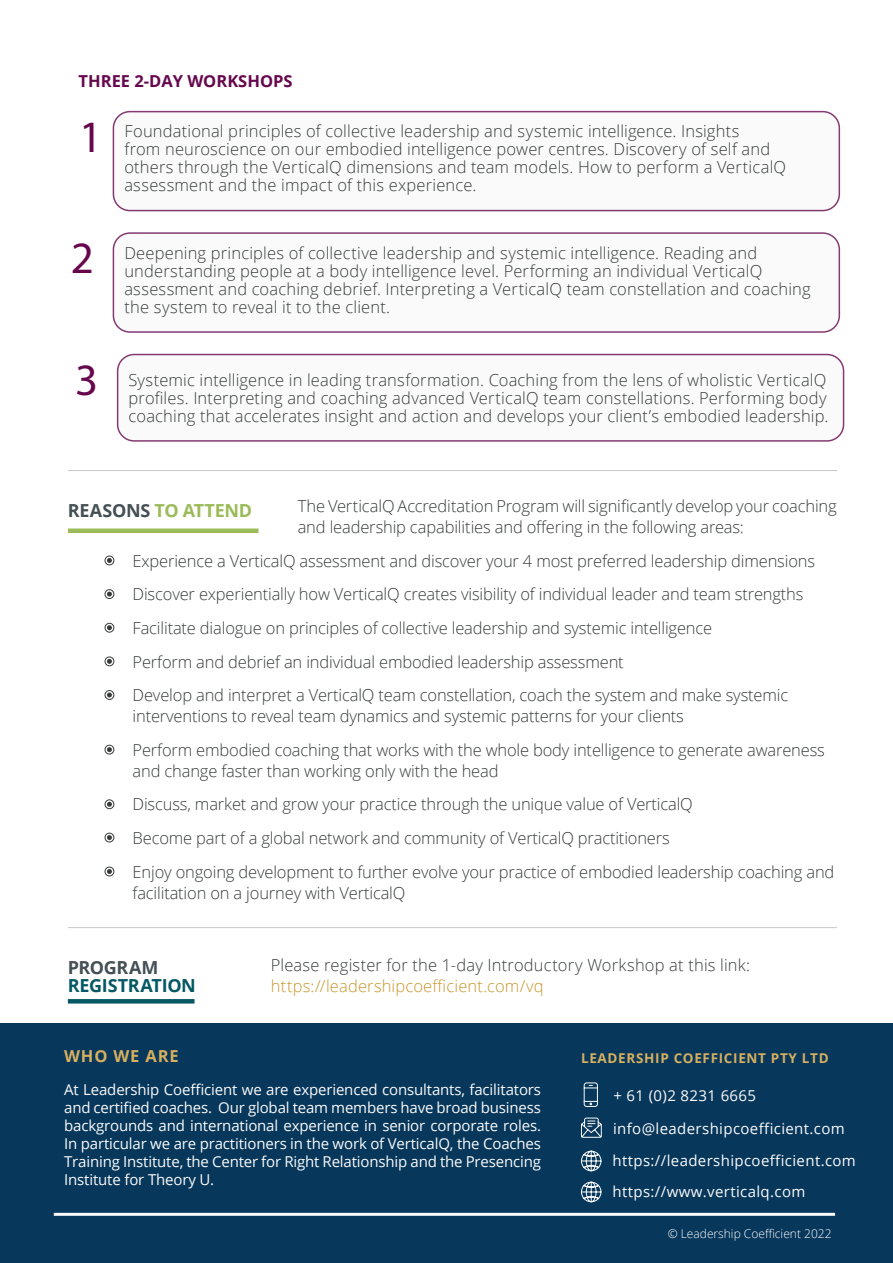
<style>
.page{position:relative;width:893px;height:1263px;background:#fff}
.page>*{position:absolute;margin:0;border:0;box-sizing:border-box;transform-origin:0 0}
.t1{font:45px "Myriad Pro";color:#66074e}
._10_pt_Headlines_Cop{font:700 18px "Open Sans";letter-spacing:-.015em;color:#9bbb59}
._10_pt_Headlines_Cop-2{font:700 18px "Open Sans";letter-spacing:-.015em;color:#055864}
._10_pt_Headlines_Cop-3{font:700 18px "Open Sans";letter-spacing:-.02em;color:#455055}
.t2{font:300 16.5px/21px "Open Sans";letter-spacing:-.01em;color:#383b3b}
.t3{font:300 16.5px/18px "Open Sans";letter-spacing:.01em;color:#383b3b}
.t4{font:300 16.5px "Open Sans";letter-spacing:.01em;color:#c8972b}
.t5{font:700 16.5px "Open Sans";color:#66074e}
.t6{font:700 16.5px "Open Sans";letter-spacing:.05em;color:#d7b05f}
._16_pt_Sublines_Sect{font:15px/18px "Open Sans";letter-spacing:.025em;color:#fafafa;text-align:justify}
.t7{font:700 13.5px "Open Sans";letter-spacing:.05em;color:#d7b05f}
.t8{font:300 12px "Open Sans";color:#fff}
.s1{color:#455055}
</style>
<div class="page">
<div style="left:0;top:1024px;width:893px;height:239px;background:#07375b"></div>
<hr style="left:54px;top:1213px;width:781px;height:3px;background:#fafafa">
<svg style="left:583px;top:1082px;width:15px;height:25px"></svg>
<svg style="left:581px;top:1117px;width:21px;height:21px"></svg>
<svg style="left:581px;top:1150px;width:21px;height:21px"></svg>
<div style="left:113px;top:112px;width:726px;height:99px;background:#fafafa;border-radius:17px"></div>
<div style="left:113px;top:111px;width:727px;height:100px;border:2px solid #853971;border-radius:17px"></div>
<div style="left:113px;top:233px;width:726px;height:99px;background:#fafafa;border-radius:17px"></div>
<div style="left:113px;top:232px;width:727px;height:101px;border:2px solid #853971;border-radius:17px"></div>
<div style="left:118px;top:354px;width:725px;height:87px;background:#fafafa;border-radius:16px"></div>
<div style="left:117px;top:354px;width:727px;height:88px;border:2px solid #853971;border-radius:16px"></div>
<hr style="left:68px;top:470px;width:769px;height:1px;background:#c7c8ca">
<div style="left:105px;top:555px;width:9px;height:10px;border:1px solid #383b3b;border-radius:50%"></div>
<svg style="left:107px;top:558px;width:5px;height:5px"></svg>
<div style="left:105px;top:589px;width:9px;height:10px;border:1px solid #383b3b;border-radius:50%"></div>
<svg style="left:107px;top:592px;width:5px;height:5px"></svg>
<div style="left:105px;top:623px;width:9px;height:10px;border:1px solid #383b3b;border-radius:50%"></div>
<svg style="left:107px;top:625px;width:5px;height:5px"></svg>
<div style="left:105px;top:657px;width:9px;height:9px;background:#f3f3f3;border-radius:50%"></div>
<div style="left:105px;top:656px;width:9px;height:10px;border:1px solid #383b3b;border-radius:50%"></div>
<svg style="left:107px;top:659px;width:5px;height:5px"></svg>
<div style="left:105px;top:799px;width:9px;height:10px;border:1px solid #383b3b;border-radius:50%"></div>
<svg style="left:107px;top:802px;width:5px;height:5px"></svg>
<div style="left:105px;top:690px;width:9px;height:10px;border:1px solid #383b3b;border-radius:50%"></div>
<svg style="left:107px;top:692px;width:5px;height:5px"></svg>
<div style="left:105px;top:745px;width:9px;height:9px;border:1px solid #383b3b;border-radius:50%"></div>
<svg style="left:107px;top:747px;width:5px;height:5px"></svg>
<div style="left:105px;top:833px;width:9px;height:9px;border:1px solid #383b3b;border-radius:50%"></div>
<svg style="left:107px;top:835px;width:5px;height:5px"></svg>
<div style="left:105px;top:866px;width:9px;height:10px;border:1px solid #383b3b;border-radius:50%"></div>
<svg style="left:107px;top:869px;width:5px;height:5px"></svg>
<div style="left:68px;top:528px;width:190px;height:5px;background:#9bbb59"></div>
<hr style="left:68px;top:927px;width:769px;height:1px;background:#c7c8ca">
<svg style="left:68px;top:999px;width:127px;height:4px"></svg>
<svg style="left:581px;top:1181px;width:21px;height:21px"></svg>
<p class="t5" style="left:79px;top:69px;width:215px">THREE 2-DAY WORKSHOPS</p>
<p class="t1" style="left:79px;top:109px;width:25px">1</p>
<p class="t3" style="left:124px;top:122px;width:663px">Foundational principles of collective leadership and systemic intelligence. Insights<br>from neuroscience on our embodied intelligence power centres. Discovery of self and others through the VerticalQ dimensions and team models. How to perform a VerticalQ assessment and the impact of this experience.</p>
<p class="t1" style="left:71px;top:230px;width:25px">2</p>
<p class="t3" style="left:124px;top:243px;width:634px">Deepening principles of collective leadership and systemic intelligence. Reading and</p>
<p class="t3" style="left:124px;top:261px;width:688px">understanding people at a body intelligence level. Performing an individual VerticalQ assessment and coaching debrief. Interpreting a VerticalQ team constellation and coaching the system to reveal it to the client.</p>
<p class="t1" style="left:75px;top:352px;width:25px">3</p>
<p class="t3" style="left:129px;top:371px;width:699px">Systemic intelligence in leading transformation. Coaching from the lens of wholistic VerticalQ</p>
<p class="t3" style="left:129px;top:389px;width:701px">profiles. Interpreting and coaching advanced VerticalQ team constellations. Performing body coaching that accelerates insight and action and develops your client’s embodied leadership.</p>
<p class="_10_pt_Headlines_Cop" style="left:68px;top:498px;width:186px"><span class="s1">REASONS</span> TO ATTEND</p>
<p class="t2" style="left:298px;top:495px;width:540px">The VerticalQ Accreditation Program will significantly develop your coaching and leadership capabilities and offering in the following areas:</p>
<p class="t2" style="left:133px;top:550px;width:684px">Experience a VerticalQ assessment and discover your 4 most preferred leadership dimensions</p>
<p class="t2" style="left:133px;top:583px;width:672px">Discover experientially how VerticalQ creates visibility of individual leader and team strengths</p>
<p class="t2" style="left:133px;top:617px;width:581px">Facilitate dialogue on principles of collective leadership and systemic intelligence</p>
<p class="t2" style="left:133px;top:651px;width:493px">Perform and debrief an individual embodied leadership assessment</p>
<p class="t2" style="left:133px;top:684px;width:657px">Develop and interpret a VerticalQ team constellation, coach the system and make systemic</p>
<p class="t2" style="left:133px;top:705px;width:553px">interventions to reveal team dynamics and systemic patterns for your clients</p>
<p class="t2" style="left:133px;top:739px;width:694px">Perform embodied coaching that works with the whole body intelligence to generate awareness</p>
<p class="t2" style="left:133px;top:760px;width:367px">and change faster than working only with the head</p>
<p class="t2" style="left:133px;top:793px;width:562px">Discuss, market and grow your practice through the unique value of VerticalQ</p>
<p class="t2" style="left:133px;top:827px;width:539px">Become part of a global network and community of VerticalQ practitioners</p>
<p class="t2" style="left:133px;top:861px;width:703px">Enjoy ongoing development to further evolve your practice of embodied leadership coaching and facilitation on a journey with VerticalQ</p>
<p class="_10_pt_Headlines_Cop-3" style="left:68px;top:955px;width:92px">PROGRAM</p>
<p class="_10_pt_Headlines_Cop-2" style="left:68px;top:973px;width:130px">REGISTRATION</p>
<p class="t3" style="left:271px;top:955px;width:481px">Please register for the 1-day Introductory Workshop at this link:</p>
<p class="t4" style="left:271px;top:974px;width:274px">https://leadershipcoefficient.com/vq</p>
<p class="t6" style="left:64px;top:1045px;width:116px">WHO WE ARE</p>
<p class="t7" style="left:581px;top:1049px;width:249px">LEADERSHIP COEFFICIENT PTY LTD</p>
<p class="_16_pt_Sublines_Sect" style="left:613px;top:1086px;width:144px">+ 61 (0)2 8231 6665</p>
<p class="_16_pt_Sublines_Sect" style="left:613px;top:1119px;width:233px">info@leadershipcoefficient.com</p>
<p class="_16_pt_Sublines_Sect" style="left:612px;top:1151px;width:245px">https://leadershipcoefficient.com</p>
<p class="_16_pt_Sublines_Sect" style="left:64px;top:1080px;width:478px">At Leadership Coefficient we are experienced consultants, facilitators and certified coaches. Our global team members have broad business backgrounds and international experience in senior corporate roles.<br>In particular we are practitioners in the work of VerticalQ, the Coaches Training Institute, the Center for Right Relationship and the Presencing Institute for Theory U.</p>
<p class="_16_pt_Sublines_Sect" style="left:612px;top:1182px;width:194px">https://www.verticalq.com</p>
<p class="t8" style="left:668px;top:1225px;width:165px">© Leadership Coefficient 2022</p>
</div>
